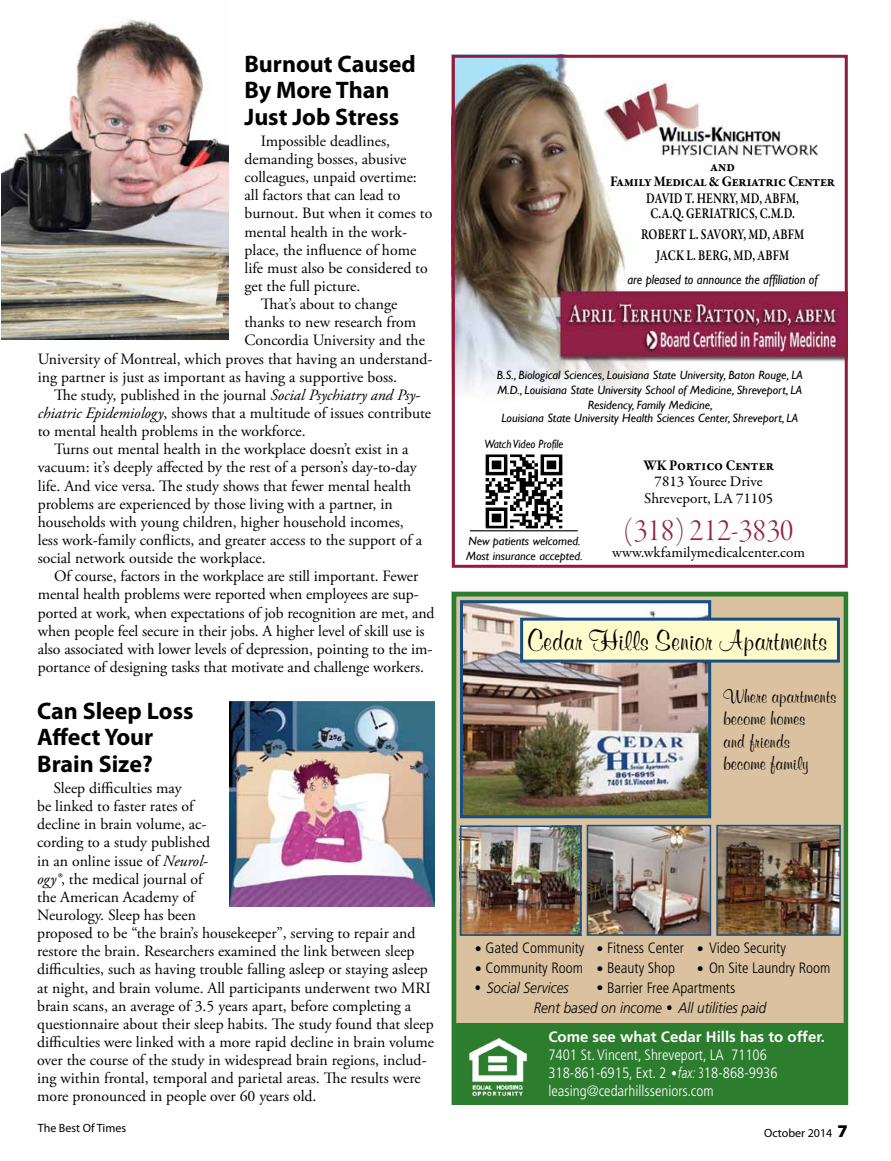
<style>
.page{position:relative;width:891px;height:1161px;background:#fff}
.page>*{position:absolute;margin:0;border:0;box-sizing:border-box;transform-origin:0 0}
.t1{font:33px "Garamond Premr Pro Lt Disp";color:#902449}
.t2{font:700 28.5px "Murray Hill BT";color:#000}
.t3{font:700 24px/26.2px "Myriad Pro";color:#000}
.t4{font:700 19.5px/22.5px "Murray Hill BT";color:#000}
.t5{font:15.75px/18.1px "Adobe Garamond Pro";color:#000}
.t6{font:300 condensed 15px/18px "Frutiger LT Std";color:#fff}
.t7{font:300 condensed 15px "Frutiger LT Std";color:#000}
.t8{font:600 15px/15px "Garamond Premr Pro";letter-spacing:.015em;color:#000;scale:.76 1}
.t9{font:italic 300 15px/19.8px "Frutiger LT Std";color:#000;scale:.9 1}
.t10{font:15px/16.5px "Garamond Premr Pro";color:#000;text-align:center}
.t11{font:700 15px/15px "Garamond Premr Pro";letter-spacing:-.02em;color:#000;text-align:center;scale:.92 1}
.t12{font:700 15px "Frutiger LT Std";color:#fff}
.t13{font:italic 13.5px "Gill Sans";color:#000;scale:.92 1}
.t14{font:italic 12px/15px "Gill Sans";color:#000;text-align:center}
.t15{font:12px "Myriad Pro";color:#000}
.t16{font:italic 12px "Gill Sans";color:#000;scale:.92 1}
.s1{font-style:italic}
.s2{font-family:"Futura BT";font-weight:500;font-stretch:normal;font-size:16.5px}
.s3{font-family:"Futura BT";font-weight:500;font-style:normal;font-size:16.5px}
.s4{font-style:normal;font-stretch:condensed}
.s5{font-family:"Futura BT";font-weight:500;font-stretch:normal}
.s6{font-style:italic;font-stretch:normal}
.s7{font-weight:900;font-size:18px}
</style>
<div class="page">
<div style="left:452px;top:592px;width:396px;height:513px;background:#dac19f"></div>
<div style="left:453px;top:1024px;width:394px;height:78px;background:#2d7d2f"></div>
<img style="left:464px;top:604px;width:243px;height:210px">
<div style="left:460px;top:600px;width:251px;height:218px;border:3px solid #164f84"></div>
<div style="left:520px;top:618px;width:320px;height:45px;background:#fffbcc;border:3px solid #164f84"></div>
<img style="left:586px;top:824px;width:255px;height:112px">
<img style="left:463px;top:829px;width:115px;height:104px">
<div style="left:460px;top:826px;width:121px;height:110px;border:2px solid #164f84"></div>
<div style="left:452px;top:592px;width:396px;height:513px;border:4px solid #2d7d2f"></div>
<img style="left:469px;top:1037px;width:59px;height:60px">
<img style="left:456px;top:59px;width:388px;height:473px">
<div style="left:452px;top:55px;width:396px;height:513px;border:3px solid #911c3c"></div>
<div style="left:480px;top:448px;width:88px;height:86px;background:#fff"></div>
<img style="left:485px;top:454px;width:78px;height:75px">
<hr style="left:470px;top:530px;width:108px;height:1px;background:#000">
<img style="left:230px;top:701px;width:205px;height:205px">
<img style="left:1px;top:19px;width:227px;height:320px">
<h3 class="t3" style="left:244px;top:51px;width:173px">Burnout Caused<br>By More Than<br>Just Job Stress</h3>
<p class="t5" style="left:261px;top:132px;width:131px">Impossible deadlines,</p>
<p class="t5" style="left:244px;top:151px;width:163px">demanding bosses, abusive</p>
<p class="t5" style="left:244px;top:169px;width:174px">colleagues, unpaid overtime:</p>
<p class="t5" style="left:244px;top:187px;width:157px">all factors that can lead to</p>
<p class="t5" style="left:244px;top:205px;width:189px">burnout. But when it comes to</p>
<p class="t5" style="left:244px;top:223px;width:164px">mental health in the work-</p>
<p class="t5" style="left:244px;top:241px;width:173px">place, the influence of home</p>
<p class="t5" style="left:244px;top:259px;width:185px">life must also be considered to</p>
<p class="t5" style="left:244px;top:278px;width:117px">get the full picture.</p>
<p class="t5" style="left:261px;top:296px;width:138px">That’s about to change</p>
<p class="t5" style="left:244px;top:314px;width:173px">thanks to new research from</p>
<p class="t5" style="left:244px;top:332px;width:182px">Concordia University and the</p>
<p class="t5" style="left:38px;top:350px;width:396px">University of Montreal, which proves that having an understand-</p>
<p class="t5" style="left:38px;top:368px;width:361px">ing partner is just as important as having a supportive boss.</p>
<p class="t5" style="left:54px;top:386px;width:368px">The study, published in the journal <span class="s1">Social Psychiatry and Psy-</span></p>
<p class="t5" style="left:38px;top:405px;width:395px"><span class="s1">chiatric Epidemiology</span>, shows that a multitude of issues contribute</p>
<p class="t5" style="left:38px;top:423px;width:270px">to mental health problems in the workforce.</p>
<p class="t5" style="left:54px;top:441px;width:356px">Turns out mental health in the workplace doesn’t exist in a</p>
<p class="t5" style="left:38px;top:459px;width:381px">vacuum: it’s deeply affected by the rest of a person’s day-to-day</p>
<p class="t5" style="left:38px;top:477px;width:375px">life. And vice versa. The study shows that fewer mental health</p>
<p class="t5" style="left:38px;top:495px;width:356px">problems are experienced by those living with a partner, in</p>
<p class="t5" style="left:38px;top:513px;width:368px">households with young children, higher household incomes,</p>
<p class="t5" style="left:38px;top:532px;width:386px">less work-family conflicts, and greater access to the support of a</p>
<p class="t5" style="left:38px;top:550px;width:229px">social network outside the workplace.</p>
<p class="t5" style="left:54px;top:568px;width:366px">Of course, factors in the workplace are still important. Fewer</p>
<p class="t5" style="left:38px;top:586px;width:383px">mental health problems were reported when employees are sup-</p>
<p class="t5" style="left:38px;top:604px;width:398px">ported at work, when expectations of job recognition are met, and</p>
<p class="t5" style="left:38px;top:622px;width:388px">when people feel secure in their jobs. A higher level of skill use is</p>
<p class="t5" style="left:38px;top:640px;width:396px">also associated with lower levels of depression, pointing to the im-</p>
<p class="t5" style="left:38px;top:659px;width:388px">portance of designing tasks that motivate and challenge workers.</p>
<h3 class="t3" style="left:37px;top:698px;width:158px">Can Sleep Loss<br>Affect Your<br>Brain Size?</h3>
<p class="t5" style="left:37px;top:779px;width:399px;text-indent:16px">Sleep difficulties may<br>be linked to faster rates of<br>decline in brain volume, ac-<br>cording to a study published<br>in an online issue of <span class="s1">Neurol-<br>ogy®</span>, the medical journal of<br>the American Academy of<br>Neurology. Sleep has been<br>proposed to be “the brain’s housekeeper”, serving to repair and restore the brain. Researchers examined the link between sleep difficulties, such as having trouble falling asleep or staying asleep at night, and brain volume. All participants underwent two MRI brain scans, an average of 3.5 years apart, before completing a questionnaire about their sleep habits. The study found that sleep difficulties were linked with a more rapid decline in brain volume over the course of the study in widespread brain regions, includ&shy;ing within frontal, temporal and parietal areas. The results were more pronounced in people over 60 years old.</p>
<p class="t11" style="left:610px;top:159px;width:246px">and<br>Family Medical &amp; Geriatric Center</p>
<p class="t8" style="left:646px;top:191px;width:202px">DAVID T. HENRY, MD, ABFM,<br>C.A.Q. GERIATRICS, C.M.D.</p>
<p class="t8" style="left:641px;top:224px;width:216px;line-height:21px;text-align:center">ROBERT L. SAVORY, MD, ABFM<br>JACK L. BERG, MD, ABFM</p>
<p class="t13" style="left:627px;top:271px;width:208px">are pleased to announce the affiliation of</p>
<p class="t14" style="left:497px;top:368px;width:308px">B.S., Biological Sciences, Louisiana State University, Baton Rouge, LA<br>M.D., Louisiana State University School of Medicine, Shreveport, LA<br>Residency, Family Medicine,</p>
<p class="t14" style="left:502px;top:411px;width:298px">Louisiana State University Health Sciences Center, Shreveport, LA</p>
<p class="t16" style="left:484px;top:437px;width:87px">Watch Video Profile</p>
<p class="t14" style="left:466px;top:534px;width:118px;text-align:left">New patients welcomed.<br>Most insurance accepted.</p>
<p class="t11" style="left:643px;top:458px;width:143px">WK Portico Center</p>
<p class="t10" style="left:644px;top:473px;width:131px">7813 Youree Drive<br>Shreveport, LA 71105</p>
<h1 class="t1" style="left:624px;top:512px;width:172px">(318) 212-3830</h1>
<p class="t10" style="left:612px;top:544px;width:194px">www.wkfamilymedicalcenter.com</p>
<h2 class="t2" style="left:528px;top:623px;width:301px">Cedar Hills Senior Apartments</h2>
<p class="t4" style="left:723px;top:684px;width:115px">Where apartments become homes<br>and friends become family</p>
<p class="t7" style="left:474px;top:940px;width:314px"><span class="s2">•</span> Gated Community <span class="s2">•</span>Fitness Center <span class="s2">•</span> Video Security</p>
<p class="t7" style="left:474px;top:959px;width:358px"><span class="s2">•</span>Community Room <span class="s2">•</span>Beauty Shop <span class="s2">•</span> On Site Laundry Room</p>
<p class="t9" style="left:474px;top:978px;width:107px"><span class="s3">•</span> Social Services</p>
<p class="t9" style="left:534px;top:978px;width:260px;text-indent:61px"><span class="s3">•</span><span class="s4">Barrier Free Apartments<br></span>Rent based on income <span class="s3">•</span> All utilities paid</p>
<p class="t12" style="left:548px;top:1028px;width:278px">Come see what Cedar Hills has to offer.</p>
<p class="t6" style="left:548px;top:1046px;width:231px">7401 St. Vincent, Shreveport, LA 71106<br>318-861-6915, Ext. 2 <span class="s5">•</span><span class="s6">fax:</span> 318-868-9936 leasing@cedarhillsseniors.com</p>
<p class="t15" style="left:38px;top:1122px;width:90px">The Best Of Times</p>
<p class="t15" style="left:764px;top:1126px;width:85px">October 2014 <span class="s7">7</span></p>
</div>
